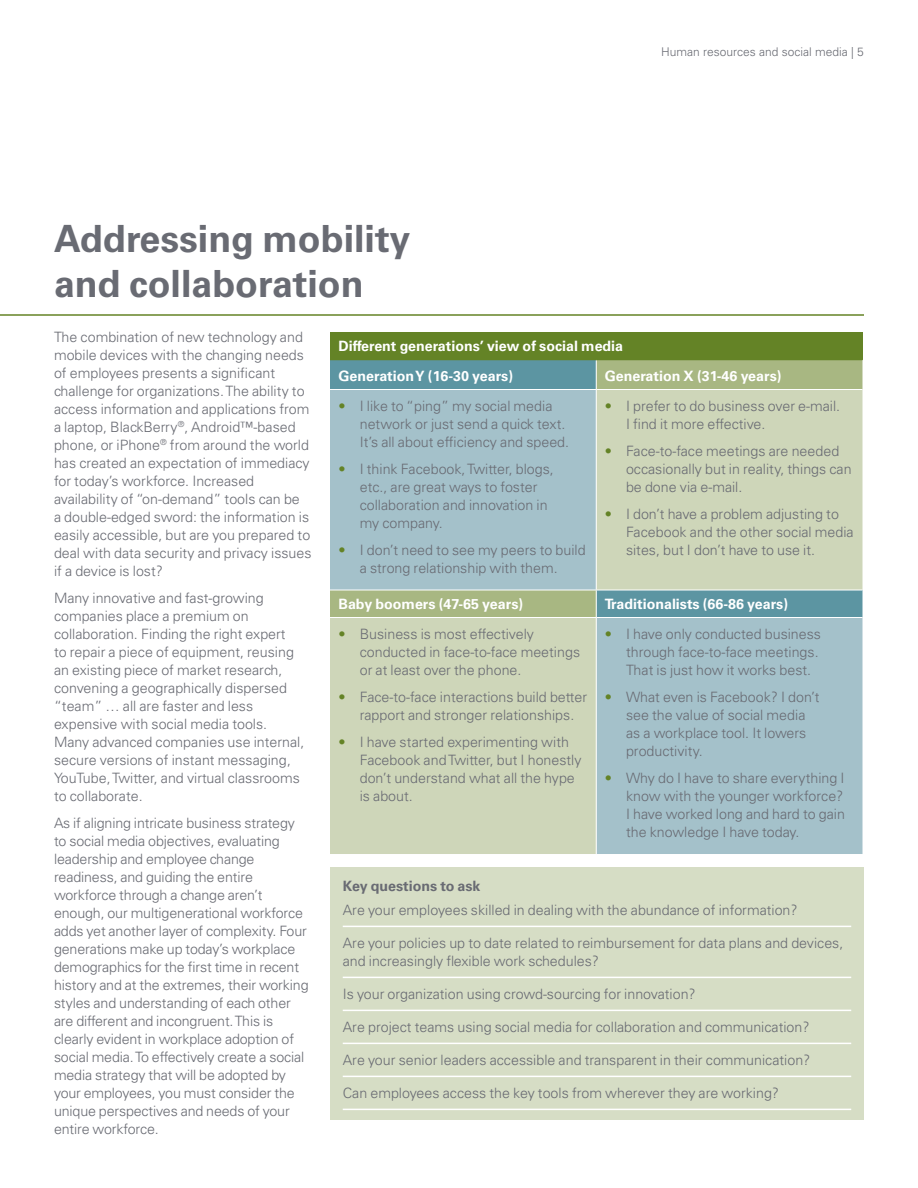
<style>
.page{position:relative;width:918px;height:1188px;background:#fff}
.page>*{position:absolute;margin:0;border:0;box-sizing:border-box;transform-origin:0 0}
.t1{font:700 37.5px/45px "Univers LT Std";color:#696b73}
.t2{font:300 14.25px/18px "Univers LT Std";color:#696b73}
.t3{font:700 14.25px/30px "Univers LT Std";color:#fff}
.t4{font:700 14.25px "Univers LT Std";color:#696b73}
.t5{font:300 12px "Univers LT Std";color:#696b73}
.s1{color:#648326}
</style>
<div class="page">
<div style="left:330px;top:332px;width:532px;height:28px;background:#648326"></div>
<svg style="left:330px;top:360px;width:532px;height:29px;background:#81a591"></svg>
<svg style="left:330px;top:390px;width:532px;height:464px;background:#b6c9be"></svg>
<svg style="left:596px;top:360px;width:1px;height:29px"></svg>
<hr style="left:596px;top:390px;width:1px;height:200px;background:#fff">
<hr style="left:330px;top:590px;width:266px;height:1px;background:#fff">
<hr style="left:596px;top:590px;width:266px;height:1px;background:#fff">
<svg style="left:596px;top:590px;width:1px;height:27px"></svg>
<hr style="left:330px;top:617px;width:266px;height:1px;background:#fff">
<hr style="left:596px;top:617px;width:266px;height:1px;background:#fff">
<hr style="left:596px;top:618px;width:1px;height:236px;background:#fff">
<div style="left:330px;top:867px;width:534px;height:252px;background:#d6ddc5"></div>
<hr style="left:343px;top:926px;width:508px;height:1px;background:#fff">
<hr style="left:343px;top:977px;width:508px;height:1px;background:#fff">
<hr style="left:343px;top:1010px;width:508px;height:1px;background:#fff">
<hr style="left:343px;top:1043px;width:508px;height:1px;background:#fff">
<hr style="left:343px;top:1076px;width:508px;height:1px;background:#fff">
<hr style="left:343px;top:1109px;width:508px;height:1px;background:#fff">
<hr style="left:0;top:314px;width:864px;height:2px;background:#648326">
<h1 class="t1" style="left:54px;top:217px;width:358px">Addressing mobility and collaboration</h1>
<p class="t5" style="left:661px;top:44px;width:204px">Human resources and social media | 5</p>
<p class="t2" style="left:54px;top:328px;width:259px">The combination of new technology and mobile devices with the changing needs of employees presents a significant challenge for organizations. The ability to access information and applications from a laptop, BlackBerry<sup>®</sup>, Android™-based phone, or iPhone<sup>®</sup> from around the world has created an expectation of immediacy for today’s workforce. Increased availability of “on-demand” tools can be<br>a double-edged sword: the information is easily accessible, but are you prepared to deal with data security and privacy issues if a device is lost?</p>
<p class="t2" style="left:54px;top:589px;width:252px">Many innovative and fast-growing companies place a premium on collaboration. Finding the right expert<br>to repair a piece of equipment, reusing an existing piece of market research, convening a geographically dispersed “team” … all are faster and less expensive with social media tools.<br>Many advanced companies use internal, secure versions of instant messaging, YouTube, Twitter, and virtual classrooms to collaborate.</p>
<p class="t2" style="left:54px;top:814px;width:256px">As if aligning intricate business strategy to social media objectives, evaluating leadership and employee change readiness, and guiding the entire workforce through a change aren’t enough, our multigenerational workforce adds yet another layer of complexity. Four generations make up today’s workplace demographics for the first time in recent history and at the extremes, their working styles and understanding of each other are different and incongruent. This is clearly evident in workplace adoption of social media. To effectively create a social media strategy that will be adopted by your employees, you must consider the unique perspectives and needs of your entire workforce.</p>
<p class="t3" style="left:339px;top:331px;width:286px">Different generations’ view of social media<br>Generation Y (16-30 years)</p>
<p class="t3" style="left:605px;top:361px;width:178px">Generation X (31-46 years)</p>
<p class="t2" style="left:360px;top:397px;width:211px;text-indent:-21px"><span class="s1">•</span> I like to “ping” my social media network or just send a quick text.<br>It’s all about efficiency and speed.</p>
<p class="t2" style="left:360px;top:460px;width:196px;text-indent:-21px"><span class="s1">•</span> I think Facebook, Twitter, blogs, etc., are great ways to foster collaboration and innovation in my company.</p>
<p class="t2" style="left:339px;top:541px;width:249px;text-align:center"><span class="s1">•</span> I don’t need to see my peers to build a strong relationship with them.</p>
<p class="t2" style="left:626px;top:397px;width:216px;text-indent:-21px"><span class="s1">•</span> I prefer to do business over e-mail.<br>I find it more effective.</p>
<p class="t2" style="left:626px;top:442px;width:227px;text-indent:-21px"><span class="s1">•</span> Face-to-face meetings are needed occasionally but in reality, things can be done via e-mail.</p>
<p class="t2" style="left:626px;top:505px;width:229px;text-indent:-21px"><span class="s1">•</span> I don’t have a problem adjusting to<br>Facebook and the other social media sites, but I don’t have to use it.</p>
<p class="t3" style="left:339px;top:589px;width:186px">Baby boomers (47-65 years)</p>
<p class="t3" style="left:605px;top:589px;width:185px">Traditionalists (66-86 years)</p>
<p class="t2" style="left:360px;top:625px;width:222px;text-indent:-21px"><span class="s1">•</span> Business is most effectively conducted in face-to-face meetings or at least over the phone.</p>
<p class="t2" style="left:339px;top:688px;width:250px;text-align:center"><span class="s1">•</span> Face-to-face interactions build better rapport and stronger relationships.</p>
<p class="t2" style="left:360px;top:733px;width:223px;text-indent:-21px"><span class="s1">•</span> I have started experimenting with<br>Facebook and Twitter, but I honestly don’t understand what all the hype is about.</p>
<p class="t2" style="left:626px;top:625px;width:197px;text-indent:-21px"><span class="s1">•</span> I have only conducted business through face-to-face meetings.<br>That is just how it works best.</p>
<p class="t2" style="left:626px;top:688px;width:195px;text-indent:-21px"><span class="s1">•</span> What even is Facebook? I don’t see the value of social media as a workplace tool. It lowers productivity.</p>
<p class="t2" style="left:626px;top:769px;width:220px;text-align:justify;text-indent:-21px"><span class="s1">•</span> Why do I have to share everything I know with the younger workforce?<br>I have worked long and hard to gain the knowledge I have today.</p>
<p class="t4" style="left:343px;top:878px;width:139px">Key questions to ask</p>
<p class="t2" style="left:343px;top:901px;width:456px">Are your employees skilled in dealing with the abundance of information?</p>
<p class="t2" style="left:343px;top:934px;width:502px">Are your policies up to date related to reimbursement for data plans and devices, and increasingly flexible work schedules?</p>
<p class="t2" style="left:343px;top:985px;width:355px">Is your organization using crowd-sourcing for innovation?</p>
<p class="t2" style="left:343px;top:1018px;width:468px">Are project teams using social media for collaboration and communication?</p>
<p class="t2" style="left:343px;top:1051px;width:469px">Are your senior leaders accessible and transparent in their communication?</p>
<p class="t2" style="left:343px;top:1084px;width:438px">Can employees access the key tools from wherever they are working?</p>
</div>
